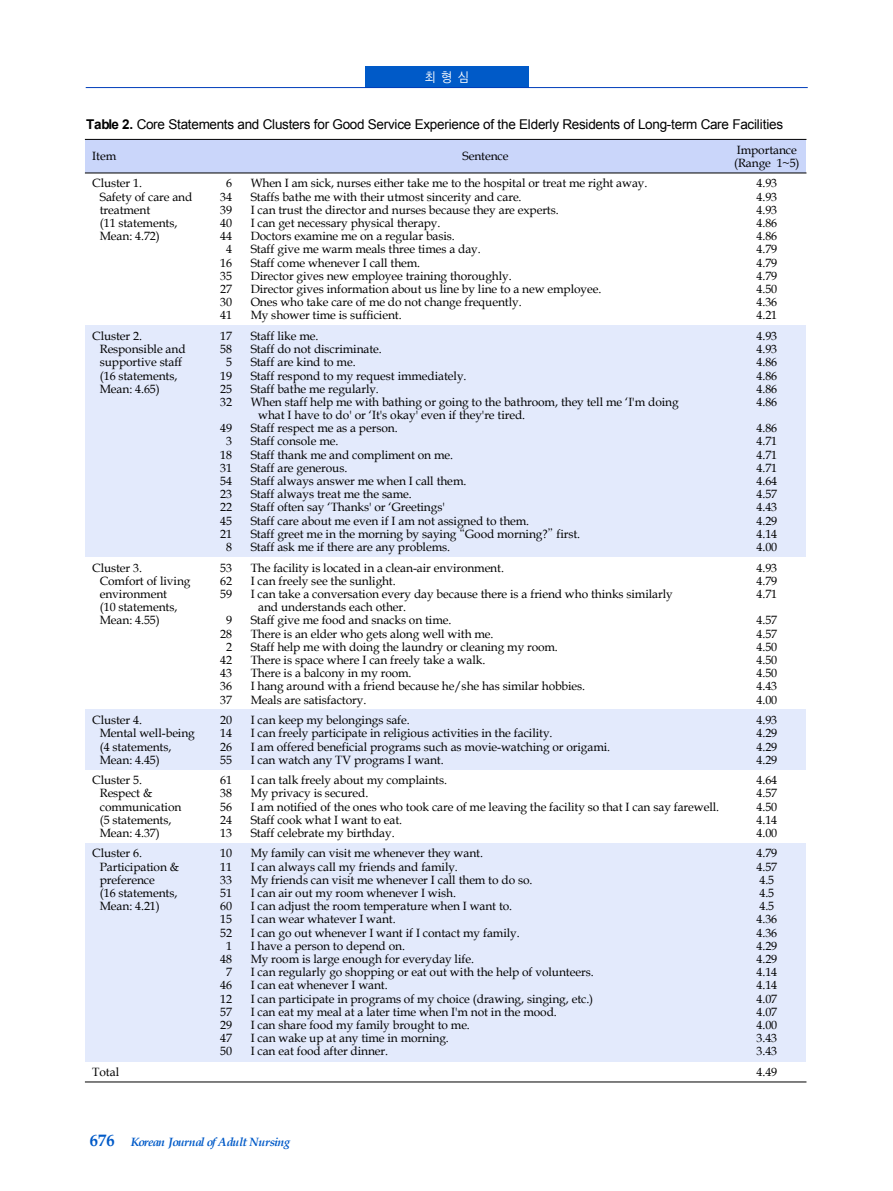
<style>
.page{position:relative;width:893px;height:1191px;background:#fff}
.page>*{position:absolute;margin:0;border:0;box-sizing:border-box;transform-origin:0 0}
.t1{font:13.5px "Arial";letter-spacing:-.025em;color:#000}
.t2{font:12.75px "Korean GD M";color:#fff;scale:.9 1}
.t3{font:12px/13.2px "Book Antiqua";letter-spacing:-.005em;color:#000}
.t4{font:italic 700 12px "Book Antiqua";letter-spacing:-.055em;color:#005ac8}
.s1{font-weight:700}
.s2{font-family:"Batang"}
.s3{font-style:normal;font-size:16.5px}
</style>
<div class="page">
<div style="left:365px;top:66px;width:163px;height:22px;background:#005ac8"></div>
<hr style="left:86px;top:87px;width:721px;height:1px;background:#003dba">
<div style="left:85px;top:139px;width:124px;height:34px;background:#cad6fa"></div>
<div style="left:209px;top:139px;width:34px;height:34px;background:#cad6fa"></div>
<div style="left:243px;top:139px;width:484px;height:34px;background:#cad6fa"></div>
<div style="left:727px;top:139px;width:79px;height:34px;background:#cad6fa"></div>
<div style="left:85px;top:325px;width:124px;height:232px;background:#e3eafc"></div>
<div style="left:209px;top:325px;width:34px;height:232px;background:#e3eafc"></div>
<div style="left:243px;top:325px;width:484px;height:232px;background:#e3eafc"></div>
<div style="left:727px;top:325px;width:79px;height:232px;background:#e3eafc"></div>
<div style="left:85px;top:710px;width:124px;height:60px;background:#e3eafc"></div>
<div style="left:209px;top:710px;width:34px;height:60px;background:#e3eafc"></div>
<div style="left:243px;top:710px;width:484px;height:60px;background:#e3eafc"></div>
<div style="left:727px;top:710px;width:79px;height:60px;background:#e3eafc"></div>
<div style="left:85px;top:843px;width:124px;height:218px;background:#e3eafc"></div>
<div style="left:209px;top:843px;width:34px;height:218px;background:#e3eafc"></div>
<div style="left:243px;top:843px;width:484px;height:218px;background:#e3eafc"></div>
<div style="left:727px;top:843px;width:79px;height:218px;background:#e3eafc"></div>
<hr style="left:85px;top:139px;width:721px;height:1px;background:#000">
<hr style="left:85px;top:173px;width:721px;height:1px;background:#000">
<hr style="left:85px;top:1082px;width:721px;height:1px;background:#000">
<p class="t2" style="left:424px;top:71px;width:50px">최 형 심</p>
<p class="t1" style="left:86px;top:117px;width:698px"><span class="s1">Table 2.</span> Core Statements and Clusters for Good Service Experience of the Elderly Residents of Long-term Care Facilities</p>
<p class="t3" style="left:92px;top:150px;width:25px">Item</p>
<p class="t3" style="left:462px;top:150px;width:47px">Sentence</p>
<p class="t3" style="left:734px;top:144px;width:67px">Importance (Range 1~5)</p>
<p class="t3" style="left:100px;top:177px;width:94px;text-indent:-7px">Cluster 1.<br>Safety of care and treatment<br>(11 statements,<br>Mean: 4.72)</p>
<p class="t3" style="left:220px;top:177px;width:13px;text-align:center">6<br>34<br>39<br>40<br>44<br>4<br>16<br>35<br>27<br>30<br>41</p>
<p class="t3" style="left:251px;top:177px;width:398px">When I am sick, nurses either take me to the hospital or treat me right away.<br>Staffs bathe me with their utmost sincerity and care.<br>I can trust the director and nurses because they are experts.<br>I can get necessary physical therapy.<br>Doctors examine me on a regular basis.<br>Staff give me warm meals three times a day.<br>Staff come whenever I call them.<br>Director gives new employee training thoroughly.<br>Director gives information about us line by line to a new employee.<br>Ones who take care of me do not change frequently.<br>My shower time is sufficient.</p>
<p class="t3" style="left:756px;top:177px;width:22px;text-align:justify">4.93<br>4.93<br>4.93<br>4.86<br>4.86<br>4.79<br>4.79<br>4.79<br>4.50<br>4.36<br>4.21</p>
<p class="t3" style="left:100px;top:329px;width:87px;text-indent:-7px">Cluster 2.<br>Responsible and supportive staff (16 statements,<br>Mean: 4.65)</p>
<p class="t3" style="left:220px;top:329px;width:13px;text-align:center">17<br>58<br>5<br>19<br>25<br>32</p>
<p class="t3" style="left:220px;top:422px;width:13px;text-align:center">49<br>3<br>18<br>31<br>54<br>23<br>22<br>45<br>21<br>8</p>
<p class="t3" style="left:251px;top:329px;width:69px">Staff like me.</p>
<p class="t3" style="left:251px;top:343px;width:133px">Staff do not discriminate.</p>
<p class="t3" style="left:251px;top:356px;width:106px">Staff are kind to me.</p>
<p class="t3" style="left:251px;top:369px;width:217px">Staff respond to my request immediately.</p>
<p class="t3" style="left:251px;top:382px;width:130px">Staff bathe me regularly.</p>
<p class="t3" style="left:251px;top:395px;width:429px">When staff help me with bathing or going to the bathroom, they tell me ‘I'm doing</p>
<p class="t3" style="left:258px;top:409px;width:268px">what I have to do' or ‘It's okay' even if they're tired.</p>
<p class="t3" style="left:251px;top:422px;width:148px">Staff respect me as a person.</p>
<p class="t3" style="left:251px;top:435px;width:89px">Staff console me.</p>
<p class="t3" style="left:251px;top:448px;width:204px">Staff thank me and compliment on me.</p>
<p class="t3" style="left:251px;top:461px;width:98px">Staff are generous.</p>
<p class="t3" style="left:251px;top:475px;width:217px">Staff always answer me when I call them.</p>
<p class="t3" style="left:251px;top:488px;width:163px">Staff always treat me the same.</p>
<p class="t3" style="left:251px;top:501px;width:196px">Staff often say ‘Thanks' or ‘Greetings'</p>
<p class="t3" style="left:251px;top:514px;width:280px">Staff care about me even if I am not assigned to them.</p>
<p class="t3" style="left:251px;top:527px;width:331px">Staff greet me in the morning by saying <span class="s2">“</span>Good morning?<span class="s2">”</span> first.</p>
<p class="t3" style="left:251px;top:541px;width:201px">Staff ask me if there are any problems.</p>
<p class="t3" style="left:756px;top:329px;width:22px;text-align:justify">4.93<br>4.93<br>4.86<br>4.86<br>4.86<br>4.86</p>
<p class="t3" style="left:756px;top:422px;width:22px;text-align:justify">4.86<br>4.71<br>4.71<br>4.71<br>4.64<br>4.57<br>4.43<br>4.29<br>4.14<br>4.00</p>
<p class="t3" style="left:100px;top:561px;width:92px;text-indent:-7px">Cluster 3.<br>Comfort of living environment<br>(10 statements,<br>Mean: 4.55)</p>
<p class="t3" style="left:220px;top:561px;width:13px;text-align:justify">53<br>62<br>59</p>
<p class="t3" style="left:220px;top:614px;width:13px;text-align:center">9<br>28<br>2<br>42<br>43<br>36<br>37</p>
<p class="t3" style="left:251px;top:561px;width:255px">The facility is located in a clean-air environment.</p>
<p class="t3" style="left:251px;top:574px;width:147px">I can freely see the sunlight.</p>
<p class="t3" style="left:251px;top:588px;width:423px">I can take a conversation every day because there is a friend who thinks similarly</p>
<p class="t3" style="left:258px;top:601px;width:149px">and understands each other.</p>
<p class="t3" style="left:251px;top:614px;width:202px">Staff give me food and snacks on time.</p>
<p class="t3" style="left:251px;top:627px;width:244px">There is an elder who gets along well with me.</p>
<p class="t3" style="left:251px;top:640px;width:309px">Staff help me with doing the laundry or cleaning my room.</p>
<p class="t3" style="left:251px;top:654px;width:236px">There is space where I can freely take a walk.</p>
<p class="t3" style="left:251px;top:667px;width:162px">There is a balcony in my room.</p>
<p class="t3" style="left:251px;top:680px;width:336px">I hang around with a friend because he/she has similar hobbies.</p>
<p class="t3" style="left:251px;top:693px;width:117px">Meals are satisfactory.</p>
<p class="t3" style="left:756px;top:561px;width:22px;text-align:justify">4.93<br>4.79<br>4.71</p>
<p class="t3" style="left:756px;top:614px;width:22px;text-align:justify">4.57<br>4.57<br>4.50<br>4.50<br>4.50<br>4.43<br>4.00</p>
<p class="t3" style="left:100px;top:714px;width:97px;text-indent:-7px">Cluster 4.<br>Mental well-being (4 statements,<br>Mean: 4.45)</p>
<p class="t3" style="left:220px;top:714px;width:13px;text-align:justify">20<br>14<br>26<br>55</p>
<p class="t3" style="left:251px;top:714px;width:361px">I can keep my belongings safe.<br>I can freely participate in religious activities in the facility.<br>I am offered beneficial programs such as movie-watching or origami.<br>I can watch any TV programs I want.</p>
<p class="t3" style="left:756px;top:714px;width:22px;text-align:justify">4.93<br>4.29<br>4.29<br>4.29</p>
<p class="t3" style="left:100px;top:774px;width:83px;text-indent:-7px">Cluster 5.<br>Respect &amp; communication (5 statements,<br>Mean: 4.37)</p>
<p class="t3" style="left:220px;top:774px;width:13px;text-align:justify">61<br>38<br>56<br>24<br>13</p>
<p class="t3" style="left:251px;top:774px;width:470px">I can talk freely about my complaints.<br>My privacy is secured.<br>I am notified of the ones who took care of me leaving the facility so that I can say farewell.<br>Staff cook what I want to eat.<br>Staff celebrate my birthday.</p>
<p class="t3" style="left:756px;top:774px;width:22px;text-align:justify">4.64<br>4.57<br>4.50<br>4.14<br>4.00</p>
<p class="t3" style="left:100px;top:847px;width:81px;text-indent:-7px">Cluster 6.<br>Participation &amp; preference<br>(16 statements,<br>Mean: 4.21)</p>
<p class="t3" style="left:220px;top:847px;width:13px;text-align:center">10<br>11<br>33<br>51<br>60<br>15<br>52<br>1<br>48<br>7<br>46<br>12<br>57<br>29<br>47<br>50</p>
<p class="t3" style="left:251px;top:847px;width:344px">My family can visit me whenever they want.<br>I can always call my friends and family.<br>My friends can visit me whenever I call them to do so.<br>I can air out my room whenever I wish.<br>I can adjust the room temperature when I want to.<br>I can wear whatever I want.<br>I can go out whenever I want if I contact my family.<br>I have a person to depend on.<br>My room is large enough for everyday life.<br>I can regularly go shopping or eat out with the help of volunteers.<br>I can eat whenever I want.<br>I can participate in programs of my choice (drawing, singing, etc.)<br>I can eat my meal at a later time when I'm not in the mood.<br>I can share food my family brought to me.<br>I can wake up at any time in morning.<br>I can eat food after dinner.</p>
<p class="t3" style="left:756px;top:847px;width:22px">4.79<br>4.57<br>4.5<br>4.5<br>4.5<br>4.36<br>4.36<br>4.29<br>4.29<br>4.14<br>4.14<br>4.07<br>4.07<br>4.00<br>3.43<br>3.43</p>
<p class="t3" style="left:92px;top:1066px;width:28px">Total</p>
<p class="t3" style="left:756px;top:1066px;width:22px">4.49</p>
<p class="t4" style="left:90px;top:1135px;width:202px"><span class="s3">676</span> Korean Journal of Adult Nursing</p>
</div>
